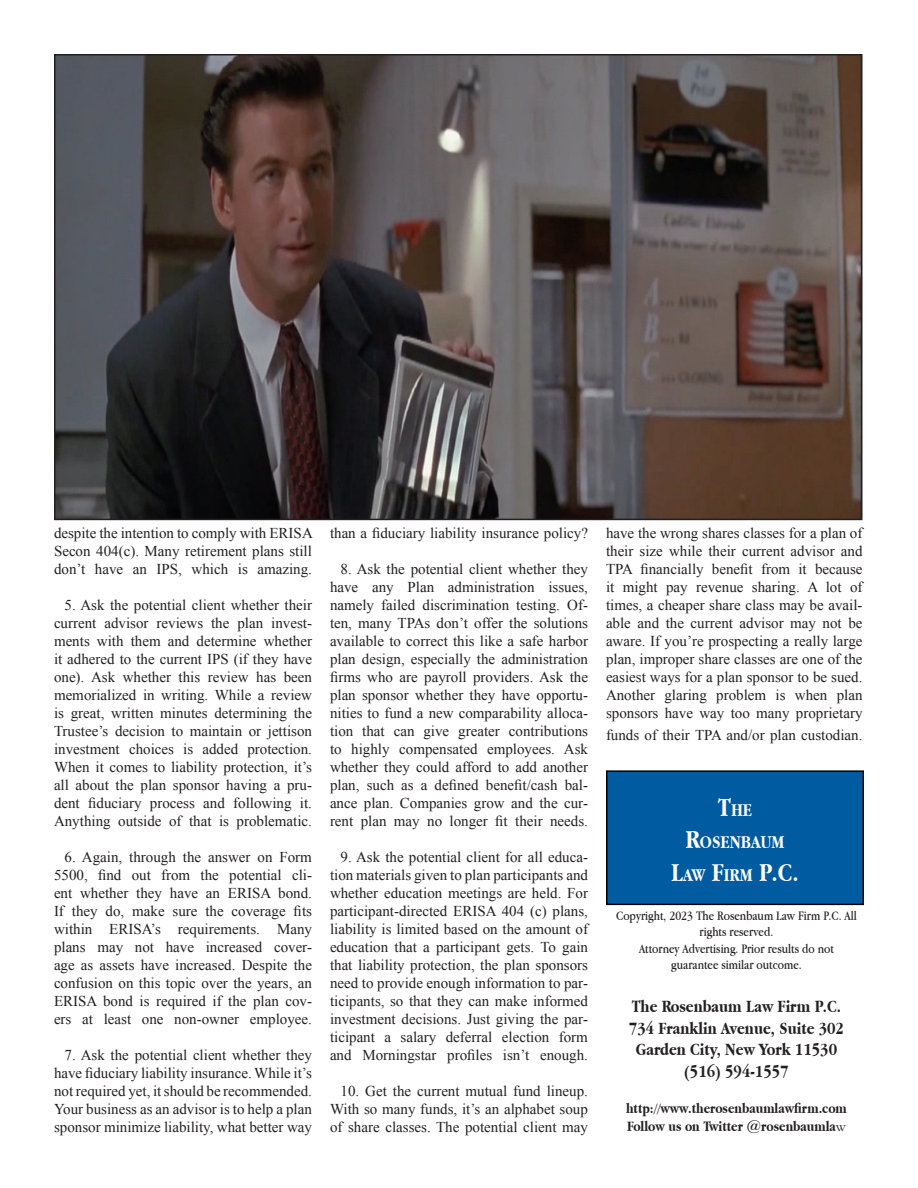
<style>
.page{position:relative;width:918px;height:1188px;background:#fff}
.page>*{position:absolute;margin:0;border:0;box-sizing:border-box;transform-origin:0 0}
.t1{font:700 27px "Apple Garamond";color:#fff}
.t2{font:700 18.9px "Apple Garamond";color:#fff}
.t3{font:700 18px "Apple Garamond";color:#231f20}
.t4{font:15px/18px "Times New Roman";color:#231f20;text-align:justify}
.t5{font:700 15px "Apple Garamond";color:#231f20}
.t6{font:13.5px/16.2px "Apple Garamond";color:#231f20;text-align:center}
.s1{font-size:27px}
.s2{font-size:18.9px}
.s3{font-family:"Garamond";font-weight:400}
</style>
<div class="page">
<div style="left:607px;top:771px;width:256px;height:133px;background:#015ba0"></div>
<div style="left:606px;top:770px;width:258px;height:135px;border:2px solid #000400"></div>
<img style="left:57px;top:57px;width:802px;height:460px">
<div style="left:54px;top:54px;width:808px;height:466px;border:2px solid #231f20"></div>
<p class="t4" style="left:54px;top:524px;width:260px">despite the intention to comply with ERISA Secon 404(c). Many retirement plans still don’t have an IPS, which is amazing.</p>
<p class="t4" style="left:54px;top:596px;width:260px;text-indent:10px">5. Ask the potential client whether their current advisor reviews the plan invest&shy;ments with them and determine whether it adhered to the current IPS (if they have one). Ask whether this review has been memorialized in writing. While a review is great, written minutes determining the Trustee’s decision to maintain or jettison investment choices is added protection.<br>When it comes to liability protection, it’s all about the plan sponsor having a pru&shy;dent fiduciary process and following it.<br>Anything outside of that is problematic.</p>
<p class="t4" style="left:54px;top:848px;width:260px;text-indent:10px">6. Again, through the answer on Form 5500, find out from the potential cli&shy;ent whether they have an ERISA bond.<br>If they do, make sure the coverage fits within ERISA’s requirements. Many plans may not have increased cover&shy;age as assets have increased. Despite the confusion on this topic over the years, an ERISA bond is required if the plan cov&shy;ers at least one non-owner employee.</p>
<p class="t4" style="left:54px;top:1046px;width:260px;text-indent:10px">7. Ask the potential client whether they have fiduciary liability insurance. While it’s not required yet, it should be recommended.<br>Your business as an advisor is to help a plan sponsor minimize liability, what better way</p>
<p class="t4" style="left:330px;top:524px;width:260px">than a fiduciary liability insurance policy?</p>
<p class="t4" style="left:330px;top:560px;width:260px;text-indent:10px">8. Ask the potential client whether they have any Plan administration issues, namely failed discrimination testing. Of&shy;ten, many TPAs don’t offer the solutions available to correct this like a safe harbor plan design, especially the administration firms who are payroll providers. Ask the plan sponsor whether they have opportu&shy;nities to fund a new comparability alloca&shy;tion that can give greater contributions to highly compensated employees. Ask whether they could afford to add another plan, such as a defined benefit/cash bal&shy;ance plan. Companies grow and the cur&shy;rent plan may no longer fit their needs.</p>
<p class="t4" style="left:330px;top:848px;width:260px;text-indent:10px">9. Ask the potential client for all educa&shy;tion materials given to plan participants and whether education meetings are held. For participant-directed ERISA 404 (c) plans, liability is limited based on the amount of education that a participant gets. To gain that liability protection, the plan sponsors need to provide enough information to par&shy;ticipants, so that they can make informed investment decisions. Just giving the par&shy;ticipant a salary deferral election form and Morningstar profiles isn’t enough.</p>
<p class="t4" style="left:330px;top:1082px;width:260px;text-indent:10px">10. Get the current mutual fund lineup.<br>With so many funds, it’s an alphabet soup of share classes. The potential client may</p>
<p class="t4" style="left:606px;top:524px;width:258px">have the wrong shares classes for a plan of their size while their current advisor and TPA financially benefit from it because it might pay revenue sharing. A lot of times, a cheaper share class may be avail&shy;able and the current advisor may not be aware. If you’re prospecting a really large plan, improper share classes are one of the easiest ways for a plan sponsor to be sued.<br>Another glaring problem is when plan sponsors have way too many proprietary</p>
<p class="t4" style="left:606px;top:725px;width:258px">funds of their TPA and/or plan custodian.</p>
<p class="t2" style="left:718px;top:799px;width:36px"><span class="s1">T</span>HE</p>
<p class="t2" style="left:685px;top:832px;width:101px"><span class="s1">R</span>OSENBAUM</p>
<p class="t1" style="left:671px;top:857px;width:129px">L<span class="s2">AW</span> F<span class="s2">IRM</span> P.C.</p>
<p class="t6" style="left:616px;top:907px;width:242px">Copyright, 2023 The Rosenbaum Law Firm P.C. All rights reserved.</p>
<p class="t6" style="left:639px;top:940px;width:196px">Attorney Advertising. Prior results do not</p>
<p class="t6" style="left:671px;top:956px;width:132px">guarantee similar outcome.</p>
<p class="t3" style="left:632px;top:996px;width:211px">The Rosenbaum Law Firm P.C.</p>
<p class="t3" style="left:629px;top:1018px;width:217px">734 Franklin Avenue, Suite 302</p>
<p class="t3" style="left:636px;top:1039px;width:203px">Garden City, New York 11530</p>
<p class="t3" style="left:684px;top:1061px;width:106px">(516) 594-1557</p>
<p class="t5" style="left:626px;top:1100px;width:222px">http://www.therosenbaumlawfirm.com</p>
<p class="t5" style="left:627px;top:1118px;width:220px">Follow us on Twitter @rosenbaumla<span class="s3">w</span></p>
</div>
